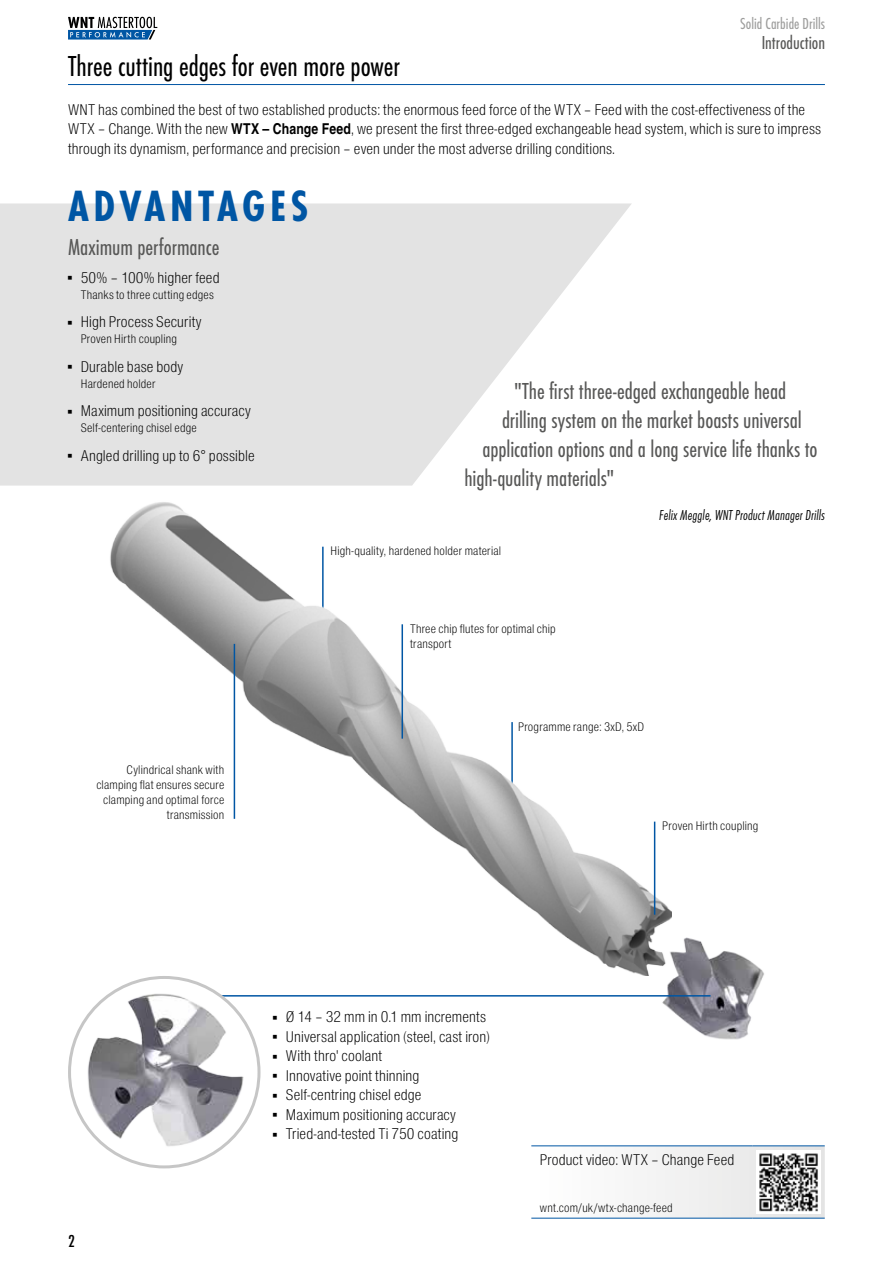
<style>
.page{position:relative;width:893px;height:1263px;background:#fff}
.page>*{position:absolute;margin:0;border:0;box-sizing:border-box;transform-origin:0 0}
.t1{font:45.45px "Futura TCE Bol Con";letter-spacing:.09em;color:#0056a4}
.t2{font:30px "Futura TCE Boo Con";letter-spacing:-.005em;color:#000}
.t3{font:24px "Futura TCE Boo Con";letter-spacing:-.005em;color:#575756}
.t4{font:19.5px "Futura TCE Boo Con";color:#575756}
.t5{font:18px "Futura TCE Med Con";color:#000}
.t6{font:16.5px "Futura TCE Boo Con";color:#9d9d9c}
.t7{font:300 15px/19.5px "Nimbus Sans WNT Cond";letter-spacing:.005em;color:#000}
.t8{font:15px "Futura TCE Lig Con Obl";letter-spacing:.005em;color:#000}
.t9{font:300 12px/15px "Nimbus Sans WNT Cond";letter-spacing:.015em;color:#000}
.t10{font:300 3.75px "Nimbus Sans WNT Cond";color:#000}
.s1{font-weight:700}
</style>
<div class="page">
<svg style="left:68px;top:17px;width:89px;height:23px"></svg>
<img style="left:616px;top:937px;width:148px;height:103px">
<img style="left:110px;top:502px;width:562px;height:474px">
<hr style="left:68px;top:84px;width:757px;height:1px;background:#0056a4">
<svg style="left:0;top:203px;width:632px;height:283px;fill:#e3e3e3"></svg>
<hr style="left:234px;top:645px;width:1px;height:173px;background:#0056a4">
<hr style="left:402px;top:625px;width:1px;height:113px;background:#0056a4">
<hr style="left:654px;top:822px;width:1px;height:92px;background:#0056a4">
<hr style="left:191px;top:995px;width:519px;height:1px;background:#0056a4">
<img style="left:70px;top:977px;width:189px;height:190px;border-radius:95px">
<svg style="left:531px;top:1146px;width:294px;height:72px"></svg>
<hr style="left:531px;top:1145px;width:221px;height:1px;background:#0056a4">
<hr style="left:752px;top:1145px;width:73px;height:1px;background:#0056a4">
<hr style="left:531px;top:1218px;width:221px;height:1px;background:#0056a4">
<hr style="left:752px;top:1218px;width:73px;height:1px;background:#0056a4">
<img style="left:757px;top:1150px;width:63px;height:64px">
<p class="t6" style="left:740px;top:15px;width:87px">Solid Carbide Drills</p>
<h2 class="t2" style="left:68px;top:49px;width:333px">Three cutting edges for even more power</h2>
<h3 class="t4" style="left:762px;top:31px;width:65px">Introduction</h3>
<p class="t7" style="left:68px;top:100px;width:755px">WNT has combined the best of two established products: the enormous feed force of the WTX – Feed with the cost-effectiveness of the<br>WTX – Change. With the new <span class="s1">WTX – Change Feed</span>, we present the first three-edged exchangeable head system, which is sure to impress through its dynamism, performance and precision – even under the most adverse drilling conditions.</p>
<h1 class="t1" style="left:68px;top:179px;width:242px">ADVANTAGES</h1>
<h3 class="t3" style="left:68px;top:233px;width:153px">Maximum performance</h3>
<p class="t10" style="left:68px;top:276px;width:5px">ĉ</p>
<p class="t7" style="left:81px;top:268px;width:140px">50% – 100% higher feed</p>
<p class="t10" style="left:68px;top:320px;width:5px">ĉ</p>
<p class="t7" style="left:81px;top:312px;width:122px">High Process Security</p>
<p class="t10" style="left:68px;top:365px;width:5px">ĉ</p>
<p class="t7" style="left:81px;top:357px;width:104px">Durable base body</p>
<p class="t10" style="left:68px;top:409px;width:5px">ĉ</p>
<p class="t7" style="left:81px;top:401px;width:171px">Maximum positioning accuracy</p>
<p class="t10" style="left:68px;top:454px;width:5px">ĉ</p>
<p class="t7" style="left:81px;top:446px;width:175px">Angled drilling up to 6° possible</p>
<p class="t9" style="left:81px;top:287px;width:135px">Thanks to three cutting edges</p>
<p class="t9" style="left:81px;top:331px;width:98px">Proven Hirth coupling</p>
<p class="t9" style="left:81px;top:376px;width:76px">Hardened holder</p>
<p class="t9" style="left:81px;top:420px;width:118px">Self-centering chisel edge</p>
<h3 class="t3" style="left:514px;top:378px;width:274px">"The first three-edged exchangeable head</h3>
<h3 class="t3" style="left:502px;top:406px;width:301px">drilling system on the market boasts universal</h3>
<h3 class="t3" style="left:482px;top:435px;width:337px">application options and a long service life thanks to</h3>
<h3 class="t3" style="left:464px;top:464px;width:151px">high-quality materials"</h3>
<p class="t9" style="left:331px;top:544px;width:172px">High-quality, hardened holder material</p>
<p class="t8" style="left:659px;top:507px;width:167px">Felix Meggle, WNT Product Manager Drills</p>
<p class="t9" style="left:410px;top:621px;width:147px">Three chip flutes for optimal chip transport</p>
<p class="t9" style="left:96px;top:762px;width:129px;text-align:right">Cylindrical shank with clamping flat ensures secure clamping and optimal force transmission</p>
<p class="t9" style="left:518px;top:719px;width:128px">Programme range: 3xD, 5xD</p>
<p class="t9" style="left:662px;top:819px;width:98px">Proven Hirth coupling</p>
<p class="t5" style="left:68px;top:1231px;width:8px">2</p>
<p class="t10" style="left:273px;top:1015px;width:5px">ĉ</p>
<p class="t7" style="left:286px;top:1007px;width:202px">Ø 14 – 32 mm in 0.1 mm increments</p>
<p class="t10" style="left:273px;top:1035px;width:5px">ĉ</p>
<p class="t7" style="left:286px;top:1027px;width:205px">Universal application (steel, cast iron)</p>
<p class="t10" style="left:273px;top:1054px;width:5px">ĉ</p>
<p class="t7" style="left:286px;top:1046px;width:98px">With thro' coolant</p>
<p class="t10" style="left:273px;top:1074px;width:5px">ĉ</p>
<p class="t7" style="left:286px;top:1066px;width:135px">Innovative point thinning</p>
<p class="t10" style="left:273px;top:1093px;width:5px">ĉ</p>
<p class="t7" style="left:286px;top:1085px;width:137px">Self-centring chisel edge</p>
<p class="t10" style="left:273px;top:1113px;width:5px">ĉ</p>
<p class="t7" style="left:286px;top:1105px;width:171px">Maximum positioning accuracy</p>
<p class="t10" style="left:273px;top:1132px;width:5px">ĉ</p>
<p class="t7" style="left:286px;top:1124px;width:174px">Tried-and-tested Ti 750 coating</p>
<p class="t7" style="left:540px;top:1150px;width:196px">Product video: WTX – Change Feed</p>
<p class="t9" style="left:540px;top:1200px;width:135px">wnt.com/uk/wtx-change-feed</p>
</div>
